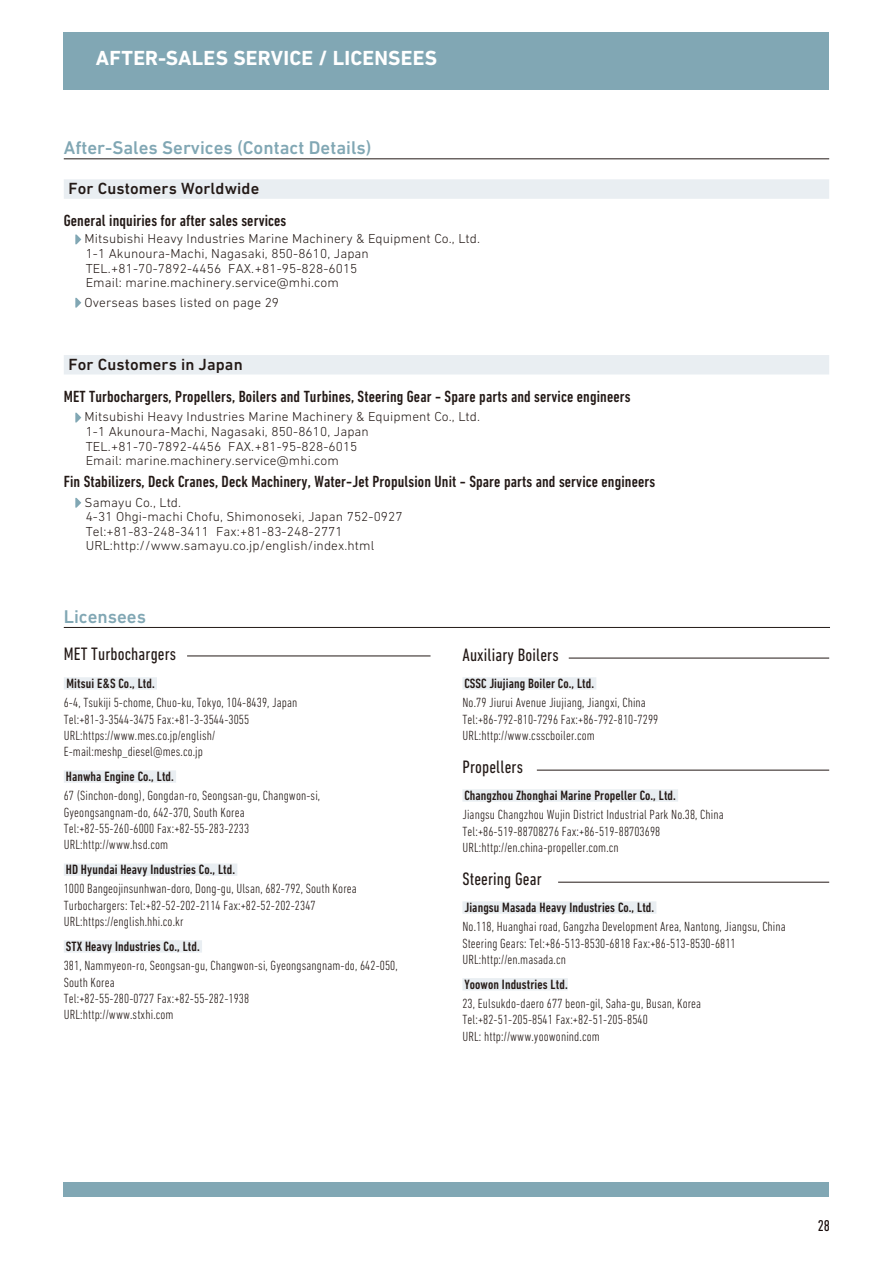
<style>
.page{position:relative;width:893px;height:1263px;background:#fff}
.page>*{position:absolute;margin:0;border:0;box-sizing:border-box;transform-origin:0 0}
.t1{font:700 20.7px "DIN Next LT Pro";letter-spacing:.01em;color:#fff}
.t2{font:500 18.75px "DIN Next LT Pro";color:#81a7b4}
.t3{font:condensed 18.3px "DIN Next LT Pro";letter-spacing:.01em;color:#231916}
.t4{font:500 condensed 16.5px "DIN Next LT Pro";letter-spacing:.01em;color:#231916}
.t5{font:500 16.5px "DIN Next LT Pro";letter-spacing:.01em;color:#231916}
.t6{font:condensed 15.9px "DIN Next LT Pro";color:#180c0b}
.t7{font:500 condensed 13.8px "DIN Next LT Pro";letter-spacing:.01em;color:#231916}
.t8{font:300 condensed 13.5px/16.4px "DIN Next LT Pro";letter-spacing:.01em;color:#231916}
.t9{font:300 13.2px/14.5px "DIN Next LT Pro";letter-spacing:.01em;color:#231916}
</style>
<div class="page">
<div style="left:64px;top:32px;width:765px;height:57px;background:#81a7b4"></div>
<div style="left:64px;top:1182px;width:765px;height:15px;background:#81a7b4"></div>
<div style="left:64px;top:179px;width:765px;height:20px;background:#e9eef2"></div>
<svg style="left:75px;top:235px;width:6px;height:9px"></svg>
<svg style="left:75px;top:298px;width:6px;height:10px"></svg>
<div style="left:64px;top:355px;width:765px;height:19px;background:#e9eef2"></div>
<svg style="left:75px;top:413px;width:6px;height:9px"></svg>
<svg style="left:75px;top:498px;width:6px;height:10px"></svg>
<hr style="left:64px;top:159px;width:765px;height:1px;background:#231916">
<hr style="left:64px;top:627px;width:766px;height:1px;background:#231916">
<hr style="left:187px;top:656px;width:244px;height:1px;background:#231916">
<div style="left:64px;top:677px;width:93px;height:12px;background:#e9eef2"></div>
<div style="left:64px;top:770px;width:112px;height:13px;background:#e9eef2"></div>
<div style="left:64px;top:863px;width:173px;height:13px;background:#e9eef2"></div>
<div style="left:64px;top:940px;width:138px;height:12px;background:#e9eef2"></div>
<hr style="left:569px;top:658px;width:260px;height:1px;background:#231916">
<div style="left:462px;top:677px;width:134px;height:12px;background:#e9eef2"></div>
<hr style="left:537px;top:770px;width:292px;height:1px;background:#231916">
<div style="left:462px;top:789px;width:216px;height:13px;background:#e9eef2"></div>
<hr style="left:558px;top:882px;width:271px;height:1px;background:#231916">
<div style="left:462px;top:901px;width:194px;height:13px;background:#e9eef2"></div>
<div style="left:462px;top:978px;width:106px;height:12px;background:#e9eef2"></div>
<h1 class="t1" style="left:96px;top:46px;width:343px">AFTER-SALES SERVICE / LICENSEES</h1>
<h2 class="t2" style="left:64px;top:137px;width:309px">After-Sales Services (Contact Details)</h2>
<p class="t5" style="left:69px;top:179px;width:192px">For Customers Worldwide</p>
<p class="t4" style="left:64px;top:211px;width:224px">General inquiries for after sales services</p>
<p class="t9" style="left:85px;top:231px;width:397px">Mitsubishi Heavy Industries Marine Machinery &amp; Equipment Co., Ltd.<br>1-1 Akunoura-Machi, Nagasaki, 850-8610, Japan<br>TEL. +81-70-7892-4456 FAX. +81-95-828-6015<br>Email: marine.machinery.service@mhi.com</p>
<p class="t9" style="left:85px;top:295px;width:196px">Overseas bases listed on page 29</p>
<p class="t5" style="left:69px;top:355px;width:176px">For Customers in Japan</p>
<p class="t4" style="left:64px;top:387px;width:568px">MET Turbochargers, Propellers, Boilers and Turbines, Steering Gear - Spare parts and service engineers</p>
<p class="t9" style="left:85px;top:410px;width:397px">Mitsubishi Heavy Industries Marine Machinery &amp; Equipment Co., Ltd.<br>1-1 Akunoura-Machi, Nagasaki, 850-8610, Japan<br>TEL. +81-70-7892-4456 FAX. +81-95-828-6015<br>Email: marine.machinery.service@mhi.com</p>
<p class="t4" style="left:64px;top:472px;width:593px">Fin Stabilizers, Deck Cranes, Deck Machinery, Water-Jet Propulsion Unit - Spare parts and service engineers</p>
<p class="t9" style="left:85px;top:495px;width:320px">Samayu Co., Ltd.<br>4-31 Ohgi-machi Chofu, Shimonoseki, Japan 752-0927<br>Tel:+81-83-248-3411 Fax:+81-83-248-2771<br>URL:http://www.samayu.co.jp/english/index.html</p>
<h2 class="t2" style="left:64px;top:606px;width:84px">Licensees</h2>
<h3 class="t3" style="left:64px;top:644px;width:114px">MET Turbochargers</h3>
<p class="t7" style="left:67px;top:675px;width:90px">Mitsui E&amp;S Co., Ltd.</p>
<p class="t8" style="left:64px;top:694px;width:235px">6-4, Tsukiji 5-chome, Chuo-ku, Tokyo, 104-8439, Japan Tel:+81-3-3544-3475 Fax:+81-3-3544-3055<br>URL:https://www.mes.co.jp/english/ E-mail:meshp_diesel@mes.co.jp</p>
<p class="t7" style="left:66px;top:769px;width:110px">Hanwha Engine Co., Ltd.</p>
<p class="t8" style="left:64px;top:787px;width:258px">67 (Sinchon-dong), Gongdan-ro, Seongsan-gu, Changwon-si, Gyeongsangnam-do, 642-370, South Korea Tel:+82-55-260-6000 Fax:+82-55-283-2233<br>URL:http://www.hsd.com</p>
<p class="t7" style="left:66px;top:862px;width:171px">HD Hyundai Heavy Industries Co., Ltd.</p>
<p class="t8" style="left:64px;top:880px;width:294px">1000 Bangeojinsunhwan-doro, Dong-gu, Ulsan, 682-792, South Korea<br>Turbochargers: Tel:+82-52-202-2114 Fax:+82-52-202-2347<br>URL:https://english.hhi.co.kr</p>
<p class="t7" style="left:66px;top:938px;width:136px">STX Heavy Industries Co., Ltd.</p>
<p class="t8" style="left:64px;top:957px;width:335px">381, Nammyeon-ro, Seongsan-gu, Changwon-si, Gyeongsangnam-do, 642-050, South Korea<br>Tel:+82-55-280-0727 Fax:+82-55-282-1938<br>URL:http://www.stxhi.com</p>
<h3 class="t3" style="left:462px;top:645px;width:98px">Auxiliary Boilers</h3>
<p class="t7" style="left:464px;top:675px;width:131px">CSSC Jiujiang Boiler Co., Ltd.</p>
<p class="t8" style="left:462px;top:694px;width:197px">No.79 Jiurui Avenue Jiujiang, Jiangxi, China<br>Tel:+86-792-810-7296 Fax:+86-792-810-7299<br>URL:http://www.csscboiler.com</p>
<h3 class="t3" style="left:462px;top:757px;width:62px">Propellers</h3>
<p class="t7" style="left:464px;top:788px;width:213px">Changzhou Zhonghai Marine Propeller Co., Ltd.</p>
<p class="t8" style="left:462px;top:806px;width:263px">Jiangsu Changzhou Wujin District Industrial Park No.38, China<br>Tel:+86-519-88708276 Fax:+86-519-88703698<br>URL:http://en.china-propeller.com.cn</p>
<h3 class="t3" style="left:462px;top:869px;width:81px">Steering Gear</h3>
<p class="t7" style="left:464px;top:900px;width:191px">Jiangsu Masada Heavy Industries Co., Ltd.</p>
<p class="t8" style="left:462px;top:918px;width:325px">No.118, Huanghai road, Gangzha Development Area, Nantong, Jiangsu, China<br>Steering Gears: Tel:+86-513-8530-6818 Fax:+86-513-8530-6811<br>URL:http://en.masada.cn</p>
<p class="t7" style="left:464px;top:976px;width:105px">Yoowon Industries Ltd.</p>
<p class="t8" style="left:462px;top:995px;width:240px">23, Eulsukdo-daero 677 beon-gil, Saha-gu, Busan, Korea<br>Tel:+82-51-205-8541 Fax:+82-51-205-8540<br>URL: http://www.yoowonind.com</p>
<p class="t6" style="left:818px;top:1217px;width:14px">28</p>
</div>
